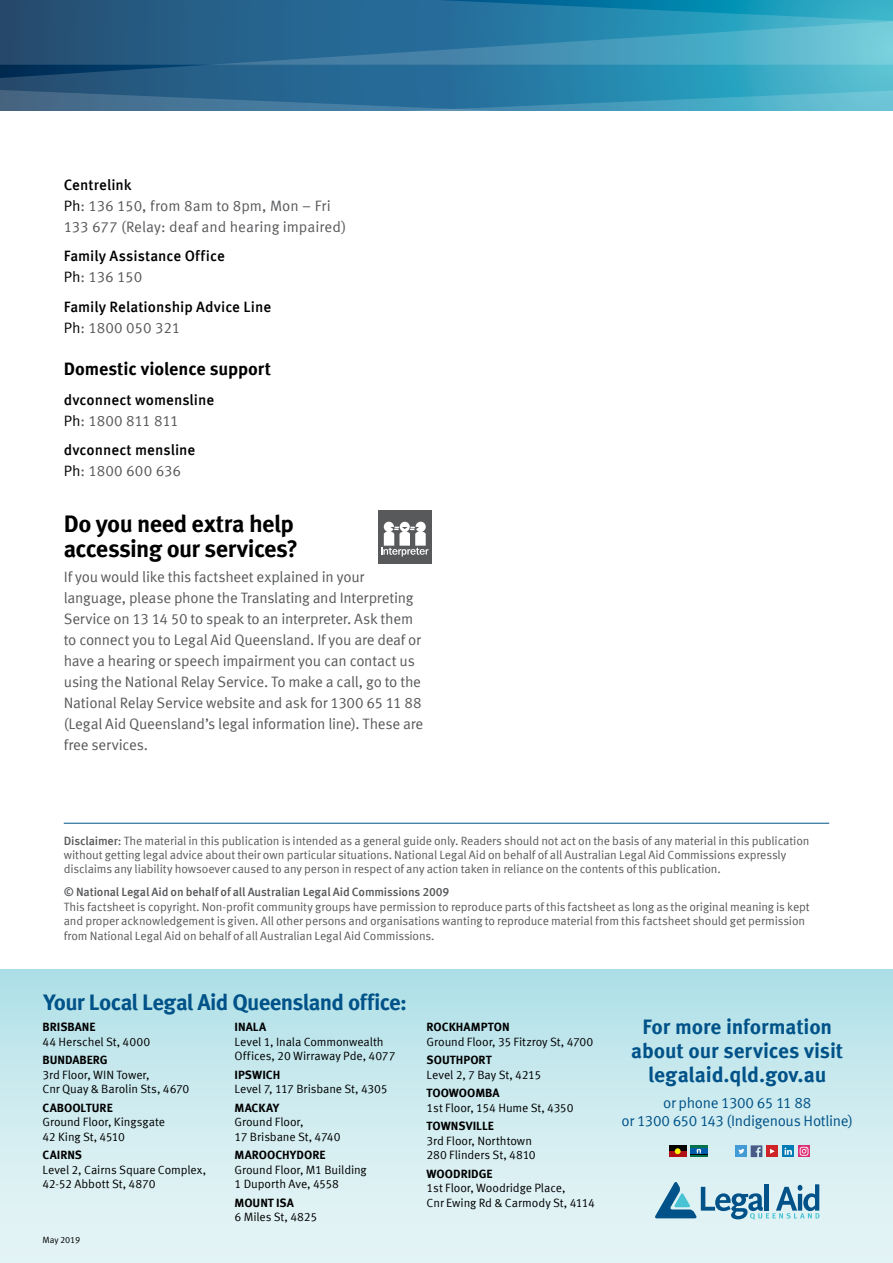
<style>
.page{position:relative;width:893px;height:1263px;background:#fff}
.page>*{position:absolute;margin:0;border:0;box-sizing:border-box;transform-origin:0 0}
.t1{font:700 24px/25.5px "Meta Offc";letter-spacing:-.025em;color:#000}
.t2{font:700 22.5px "Meta Offc";letter-spacing:-.03em;color:#005288}
.t3{font:700 21.3px "Meta Offc";letter-spacing:-.005em;color:#005288}
.t4{font:700 21px/24px "Meta Offc";letter-spacing:-.005em;color:#005288;text-align:center}
.t5{font:700 18px "Meta Offc";letter-spacing:-.005em;color:#000}
.t6{font:15px/21px "Meta Offc Norm";letter-spacing:-.015em;color:#58595b}
.t7{font:500 15px "Meta Offc";color:#000}
.t8{font:15px/18px "Meta Offc Norm";letter-spacing:-.025em;color:#005288;text-align:center}
.t9{font:15px "Meta Offc Norm";letter-spacing:.01em;color:#58595b}
.t10{font:12px/14.4px "Meta Offc Norm";letter-spacing:-.015em;color:#58595b}
.t11{font:12px/14.4px "Meta Offc Norm";letter-spacing:-.01em;color:#000}
.t12{font:700 12px "Meta Offc";color:#000}
.t13{font:500 12px "Meta Offc";letter-spacing:-.015em;color:#58595b}
.t14{font:9px "Meta Offc Norm";letter-spacing:-.01em;color:#000}
.s1{color:#000}
.s2{font-family:"Meta Offc";font-weight:500}
</style>
<div class="page">
<svg style="left:0;top:65px;width:893px;height:24px;background:#29789d"></svg>
<svg style="left:0;top:0;width:893px;height:65px;background:#317da1"></svg>
<svg style="left:0;top:89px;width:893px;height:22px;background:#3b83a5"></svg>
<hr style="left:64px;top:823px;width:765px;height:1px;background:#005288">
<div style="left:378px;top:510px;width:54px;height:54px;background:#58595b"></div>
<svg style="left:381px;top:522px;width:48px;height:34px"></svg>
<div style="left:0;top:970px;width:893px;height:293px;background:linear-gradient(to bottom,#b1e0e8,#eaf6f7)"></div>
<svg style="left:655px;top:1181px;width:164px;height:38px;background:#90bccf"></svg>
<div style="left:735px;top:1145px;width:12px;height:12px;background:#439bd6"></div>
<svg style="left:738px;top:1149px;width:6px;height:4px"></svg>
<div style="left:766px;top:1145px;width:12px;height:12px;background:#ce2427"></div>
<svg style="left:770px;top:1149px;width:5px;height:5px"></svg>
<svg style="left:751px;top:1145px;width:11px;height:12px"></svg>
<div style="left:782px;top:1145px;width:12px;height:12px;background:#007bb6"></div>
<svg style="left:784px;top:1148px;width:8px;height:7px"></svg>
<svg style="left:798px;top:1145px;width:12px;height:12px"></svg>
<svg style="left:800px;top:1147px;width:8px;height:9px"></svg>
<div style="left:669px;top:1145px;width:17px;height:6px;background:#000"></div>
<div style="left:669px;top:1151px;width:17px;height:6px;background:#b11116"></div>
<svg style="left:675px;top:1148px;width:6px;height:6px"></svg>
<svg style="left:690px;top:1145px;width:17px;height:12px"></svg>
<div style="left:690px;top:1148px;width:17px;height:6px;background:#005baa"></div>
<svg style="left:696px;top:1149px;width:5px;height:5px"></svg>
<p class="t7" style="left:64px;top:176px;width:69px">Centrelink</p>
<p class="t6" style="left:64px;top:196px;width:284px"><span class="s1">Ph</span>: 136 150, from 8am to 8pm, Mon – Fri<br>133 677 (Relay: deaf and hearing impaired)</p>
<p class="t7" style="left:64px;top:248px;width:163px">Family Assistance Office</p>
<p class="t6" style="left:64px;top:267px;width:80px"><span class="s1">Ph</span>: 136 150</p>
<p class="t7" style="left:64px;top:298px;width:209px">Family Relationship Advice Line</p>
<p class="t6" style="left:64px;top:318px;width:118px"><span class="s1">Ph</span>: 1800 050 321</p>
<h3 class="t5" style="left:64px;top:358px;width:209px">Domestic violence support</h3>
<p class="t7" style="left:64px;top:391px;width:152px">dvconnect womensline</p>
<p class="t6" style="left:64px;top:410px;width:117px"><span class="s1">Ph</span>: 1800 811 811</p>
<p class="t7" style="left:64px;top:441px;width:133px">dvconnect mensline</p>
<p class="t9" style="left:64px;top:462px;width:119px"><span class="s1">Ph</span>: 1800 600 636</p>
<h1 class="t1" style="left:64px;top:511px;width:236px">Do you need extra help accessing our services?</h1>
<p class="t6" style="left:64px;top:567px;width:361px">If you would like this factsheet explained in your language, please phone the Translating and Interpreting Service on 13 14 50 to speak to an interpreter. Ask them to connect you to Legal Aid Queensland. If you are deaf or have a hearing or speech impairment you can contact us using the National Relay Service. To make a call, go to the National Relay Service website and ask for 1300 65 11 88 (Legal Aid Queensland’s legal information line). These are free services.</p>
<p class="t10" style="left:64px;top:833px;width:747px"><span class="s2">Disclaimer:</span> The material in this publication is intended as a general guide only. Readers should not act on the basis of any material in this publication without getting legal advice about their own particular situations. National Legal Aid on behalf of all Australian Legal Aid Commissions expressly disclaims any liability howsoever caused to any person in respect of any action taken in reliance on the contents of this publication.</p>
<p class="t13" style="left:64px;top:885px;width:387px">© National Legal Aid on behalf of all Australian Legal Aid Commissions 2009</p>
<p class="t10" style="left:64px;top:900px;width:747px">This factsheet is copyright. Non-profit community groups have permission to reproduce parts of this factsheet as long as the original meaning is kept and proper acknowledgement is given. All other persons and organisations wanting to reproduce material from this factsheet should get permission from National Legal Aid on behalf of all Australian Legal Aid Commissions.</p>
<h2 class="t2" style="left:43px;top:988px;width:365px">Your Local Legal Aid Queensland office:</h2>
<p class="t12" style="left:43px;top:1020px;width:55px">BRISBANE</p>
<p class="t11" style="left:43px;top:1034px;width:109px">44 Herschel St, 4000</p>
<p class="t12" style="left:43px;top:1053px;width:67px">BUNDABERG</p>
<p class="t11" style="left:43px;top:1067px;width:148px">3rd Floor, WIN Tower,<br>Cnr Quay &amp; Barolin Sts, 4670</p>
<p class="t12" style="left:43px;top:1100px;width:72px">CABOOLTURE</p>
<p class="t11" style="left:43px;top:1115px;width:124px">Ground Floor, Kingsgate<br>42 King St, 4510</p>
<p class="t12" style="left:43px;top:1148px;width:41px">CAIRNS</p>
<p class="t11" style="left:43px;top:1162px;width:165px">Level 2, Cairns Square Complex,<br>42-52 Abbott St, 4870</p>
<p class="t14" style="left:43px;top:1235px;width:65px">September 2015</p>
<p class="t14" style="left:43px;top:1235px;width:39px">May 2019</p>
<p class="t12" style="left:235px;top:1020px;width:33px">INALA</p>
<p class="t11" style="left:235px;top:1034px;width:162px">Level 1, Inala Commonwealth<br>Offices, 20 Wirraway Pde, 4077</p>
<p class="t12" style="left:235px;top:1067px;width:47px">IPSWICH</p>
<p class="t11" style="left:235px;top:1082px;width:154px">Level 7, 117 Brisbane St, 4305</p>
<p class="t12" style="left:235px;top:1100px;width:46px">MACKAY</p>
<p class="t11" style="left:235px;top:1115px;width:107px">Ground Floor,<br>17 Brisbane St, 4740</p>
<p class="t12" style="left:235px;top:1148px;width:92px">MAROOCHYDORE</p>
<p class="t11" style="left:235px;top:1162px;width:134px">Ground Floor, M1 Building<br>1 Duporth Ave, 4558</p>
<p class="t12" style="left:235px;top:1195px;width:61px">MOUNT ISA</p>
<p class="t11" style="left:235px;top:1210px;width:84px">6 Miles St, 4825</p>
<p class="t12" style="left:427px;top:1020px;width:85px">ROCKHAMPTON</p>
<p class="t11" style="left:427px;top:1034px;width:168px">Ground Floor, 35 Fitzroy St, 4700</p>
<p class="t12" style="left:427px;top:1053px;width:67px">SOUTHPORT</p>
<p class="t11" style="left:427px;top:1067px;width:116px">Level 2, 7 Bay St, 4215</p>
<p class="t12" style="left:427px;top:1086px;width:75px">TOOWOOMBA</p>
<p class="t11" style="left:427px;top:1101px;width:148px">1st Floor, 154 Hume St, 4350</p>
<p class="t12" style="left:427px;top:1119px;width:69px">TOWNSVILLE</p>
<p class="t11" style="left:427px;top:1134px;width:111px">3rd Floor, Northtown<br>280 Flinders St, 4810</p>
<p class="t12" style="left:427px;top:1166px;width:68px">WOODRIDGE</p>
<p class="t11" style="left:427px;top:1181px;width:170px">1st Floor, Woodridge Place,<br>Cnr Ewing Rd &amp; Carmody St, 4114</p>
<h3 class="t4" style="left:631px;top:1015px;width:213px">For more information about our services visit</h3>
<h3 class="t3" style="left:648px;top:1061px;width:180px">legalaid.qld.gov.au</h3>
<p class="t8" style="left:622px;top:1094px;width:233px">or phone 1300 65 11 88<br>or 1300 650 143 (Indigenous Hotline)</p>
</div>
